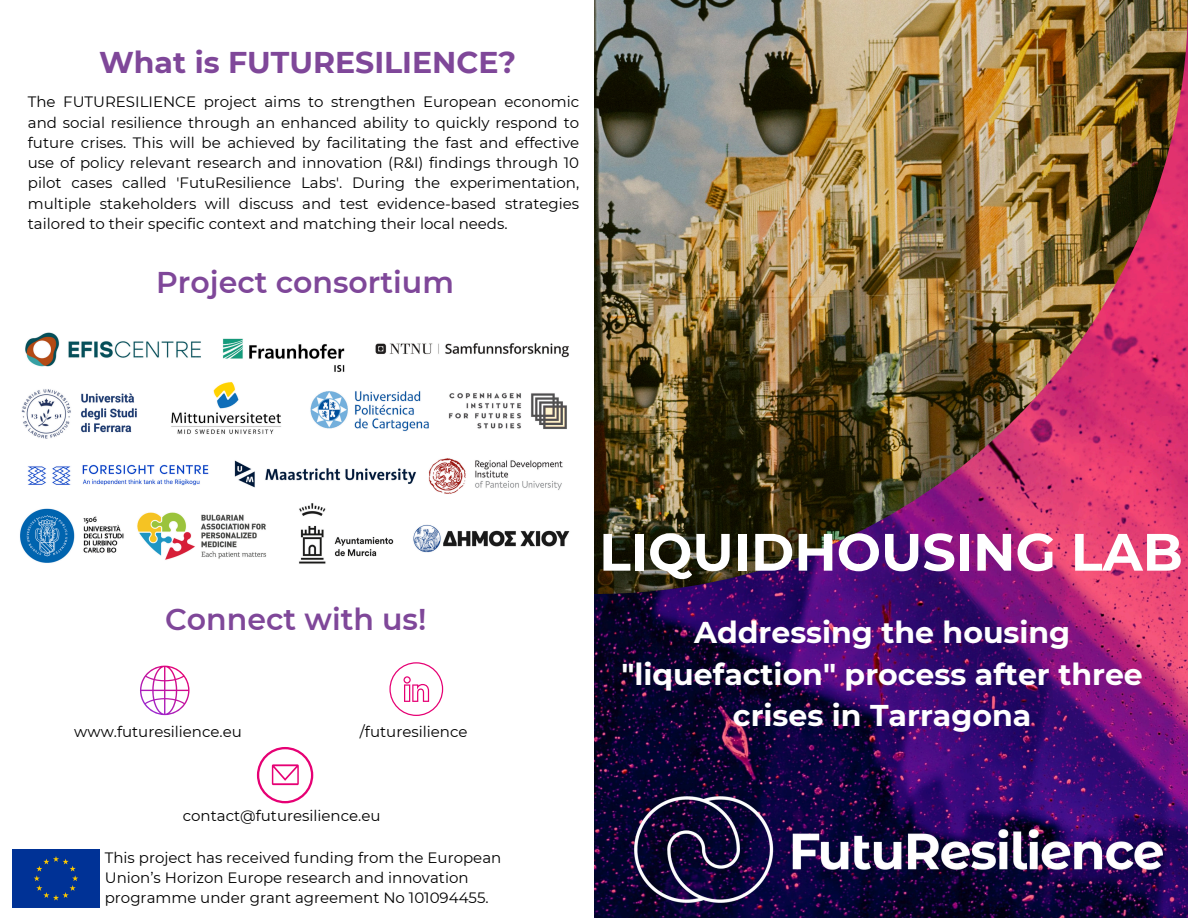
<style>
.page{position:relative;width:1188px;height:918px;background:#fff}
.page>*{position:absolute;margin:0;border:0;box-sizing:border-box;transform-origin:0 0}
.t1{font:700 52.5px "Montserrat";color:#fff}
.t2{font:700 30px/41.7px "Montserrat";color:#fff;text-align:center}
.t3{font:600 30px "Montserrat";color:#7f4799}
.t4{font:700 30px "Montserrat";color:#7f4799}
.t5{font:15px/20.2px "Montserrat";color:#000}
</style>
<div class="page">
<img style="left:20px;top:332px;width:550px;height:232px">
<div style="left:12px;top:850px;width:87px;height:57px;background:#003296"></div>
<svg style="left:257px;top:747px;width:56px;height:56px"></svg>
<svg style="left:389px;top:662px;width:54px;height:54px"></svg>
<svg style="left:140px;top:666px;width:50px;height:49px"></svg>
<img style="left:594px;top:594px;width:594px;height:324px">
<img style="left:594px;top:0;width:594px;height:594px">
<img style="left:634px;top:797px;width:529px;height:105px">
<p class="t4" style="left:99px;top:44px;width:419px">What is FUTURESILIENCE?</p>
<p class="t5" style="left:28px;top:92px;width:553px;text-align:justify">The FUTURESILIENCE project aims to strengthen European economic and social resilience through an enhanced ability to quickly respond to future crises. This will be achieved by facilitating the fast and effective use of policy relevant research and innovation (R&amp;I) findings through 10 pilot cases called 'FutuResilience Labs'. During the experimentation, multiple stakeholders will discuss and test evidence-based strategies tailored to their specific context and matching their local needs.</p>
<h2 class="t3" style="left:156px;top:264px;width:299px">Project consortium</h2>
<p class="t3" style="left:165px;top:601px;width:263px">Connect with us!</p>
<p class="t5" style="left:74px;top:721px;width:169px">www.futuresilience.eu</p>
<p class="t5" style="left:360px;top:721px;width:109px">/futuresilience</p>
<p class="t5" style="left:183px;top:806px;width:199px">contact@futuresilience.eu</p>
<p class="t5" style="left:105px;top:847px;width:398px">This project has received funding from the European<br>Union’s Horizon Europe research and innovation programme under grant agreement No 101094455.</p>
<p class="t1" style="left:599px;top:520px;width:585px">LIQUIDHOUSING LAB</p>
<p class="t2" style="left:621px;top:612px;width:523px">Addressing the housing "liquefaction" process after three crises in Tarragona</p>
</div>
